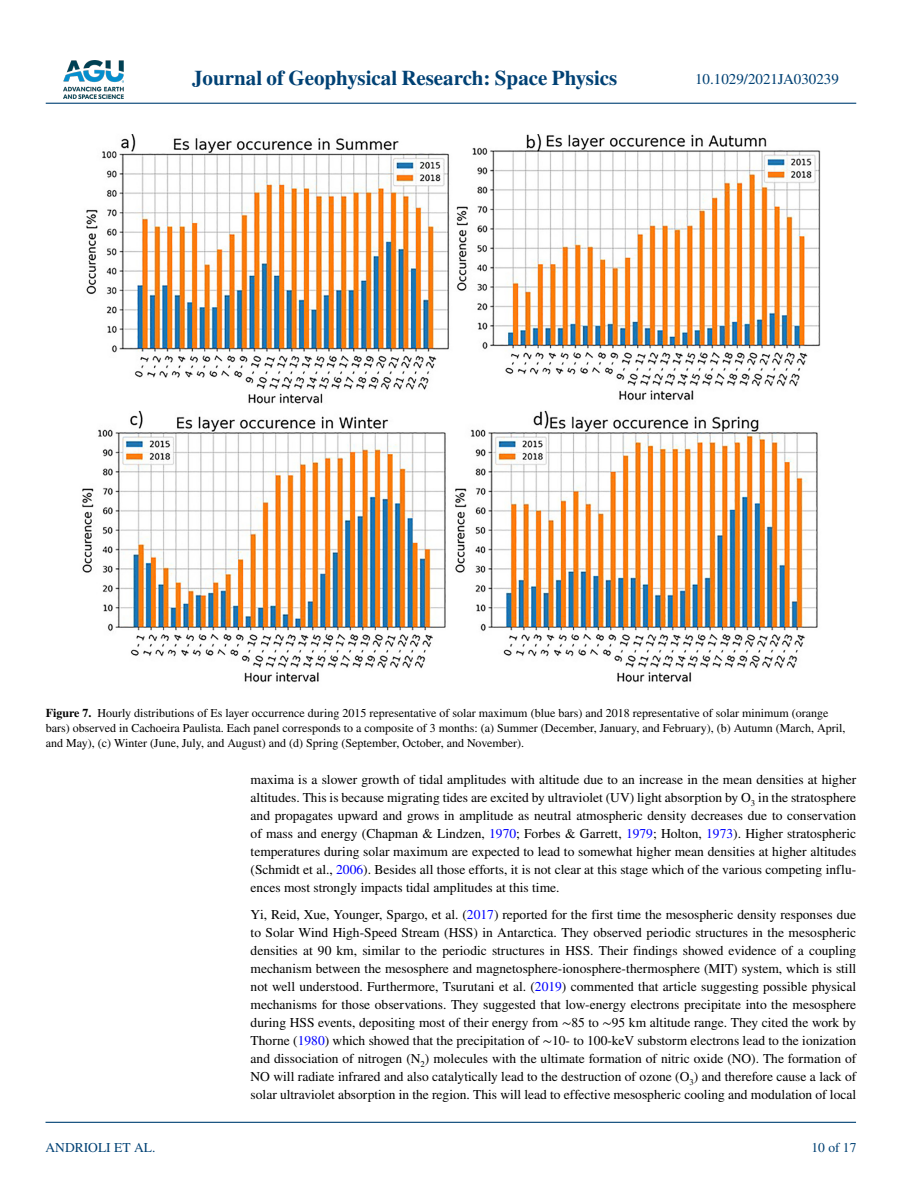
<style>
.page{position:relative;width:902px;height:1183px;background:#fff}
.page>*{position:absolute;margin:0;border:0;box-sizing:border-box;transform-origin:0 0}
.t1{font:700 21px "STIX";color:#004174}
.t2{font:15px "STIX";color:#004174}
.t3{font:13.5px/18px "STIX";color:#000;text-align:justify}
.t4{font:13.5px "STIX";color:#004174}
.t5{font:12px/15px "STIX";color:#000}
.s1{font-weight:700}
.s2{color:#00f}
</style>
<div class="page">
<img style="left:63px;top:60px;width:60px;height:39px">
<hr style="left:46px;top:103px;width:810px;height:1px;background:#004174">
<hr style="left:45px;top:1121px;width:810px;height:1px;background:#004174">
<img style="left:82px;top:134px;width:739px;height:549px">
<h1 class="t1" style="left:192px;top:66px;width:427px">Journal of Geophysical Research: Space Physics</h1>
<p class="t2" style="left:695px;top:69px;width:145px">10.1029/2021JA030239</p>
<p class="t5" style="left:46px;top:706px;width:801px"><span class="s1">Figure 7.</span> Hourly distributions of Es layer occurrence during 2015 representative of solar maximum (blue bars) and 2018 representative of solar minimum (orange bars) observed in Cachoeira Paulista. Each panel corresponds to a composite of 3 months: (a) Summer (December, January, and February), (b) Autumn (March, April, and May), (c) Winter (June, July, and August) and (d) Spring (September, October, and November).</p>
<p class="t4" style="left:45px;top:1138px;width:111px">ANDRIOLI ET AL.</p>
<p class="t3" style="left:250px;top:771px;width:607px">maxima is a slower growth of tidal amplitudes with altitude due to an increase in the mean densities at higher altitudes. This is because migrating tides are excited by ultraviolet (UV) light absorption by O<sub>3</sub> in the stratosphere and propagates upward and grows in amplitude as neutral atmospheric density decreases due to conservation of mass and energy (Chapman &amp; Lindzen, <span class="s2">1970</span>; Forbes &amp; Garrett, <span class="s2">1979</span>; Holton, <span class="s2">1973</span>). Higher stratospheric temperatures during solar maximum are expected to lead to somewhat higher mean densities at higher altitudes (Schmidt et al., <span class="s2">2006</span>). Besides all those efforts, it is not clear at this stage which of the various competing influ&shy;ences most strongly impacts tidal amplitudes at this time.</p>
<p class="t3" style="left:250px;top:906px;width:607px">Yi, Reid, Xue, Younger, Spargo, et al. (<span class="s2">2017</span>) reported for the first time the mesospheric density responses due to Solar Wind High-Speed Stream (HSS) in Antarctica. They observed periodic structures in the mesospheric densities at 90 km, similar to the periodic structures in HSS. Their findings showed evidence of a coupling mechanism between the mesosphere and magnetosphere-ionosphere-thermosphere (MIT) system, which is still not well understood. Furthermore, Tsurutani et al. (<span class="s2">2019</span>) commented that article suggesting possible physical mechanisms for those observations. They suggested that low-energy electrons precipitate into the mesosphere during HSS events, depositing most of their energy from ∼85 to ∼95 km altitude range. They cited the work by Thorne (<span class="s2">1980</span>) which showed that the precipitation of ∼10- to 100-keV substorm electrons lead to the ionization and dissociation of nitrogen (N<sub>2</sub>) molecules with the ultimate formation of nitric oxide (NO). The formation of NO will radiate infrared and also catalytically lead to the destruction of ozone (O<sub>3</sub>) and therefore cause a lack of solar ultraviolet absorption in the region. This will lead to effective mesospheric cooling and modulation of local</p>
<p class="t4" style="left:811px;top:1138px;width:46px">10 of 17</p>
</div>
